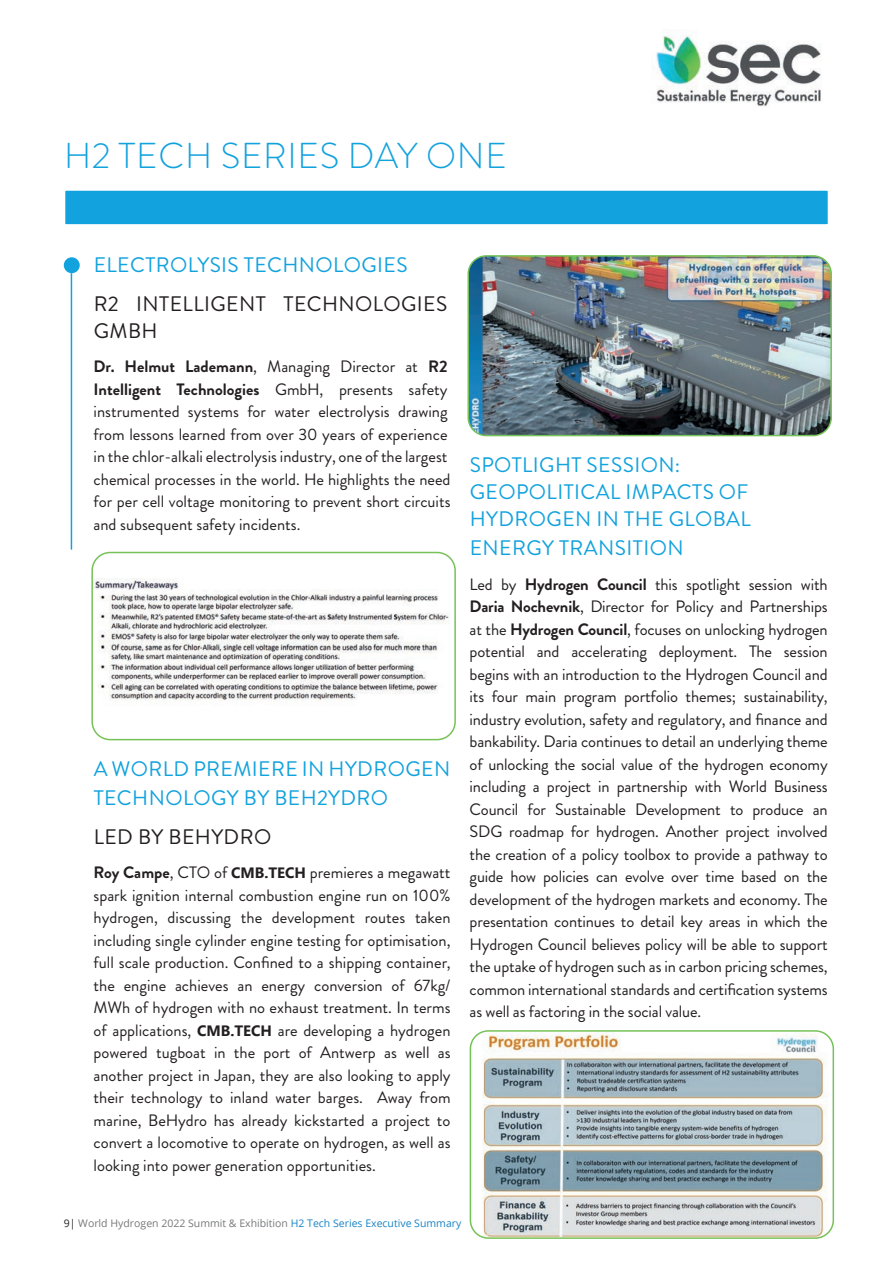
<style>
.page{position:relative;width:893px;height:1263px;background:#fff}
.page>*{position:absolute;margin:0;border:0;box-sizing:border-box;transform-origin:0 0}
.t1{font:300 36px "Brandon Grotesque";letter-spacing:.02em;color:#12a2dd}
.t2{font:21px/27.6px "Brandon Grotesque";letter-spacing:.02em;color:#12a2dd}
.t3{font:21px/27px "Brandon Grotesque";letter-spacing:.02em;color:#231f20}
.t4{font:16.5px/22.5px "Brandon Grotesque";color:#231f20;text-align:justify}
.t5{font:10.5px "Open Sans";color:#76787b}
.s1{font-weight:700}
.s2{font-family:"Segoe UI";font-weight:700;font-size:15px}
.s3{color:#231f20}
.s4{color:#1984c6}
</style>
<div class="page">
<img style="left:653px;top:35px;width:168px;height:71px">
<div style="left:65px;top:190px;width:763px;height:35px;background:#12a2dd"></div>
<div style="left:64px;top:189px;width:765px;height:37px;border:2px solid #fff"></div>
<hr style="left:71px;top:273px;width:1px;height:277px;background:#12a2dd">
<div style="left:64px;top:257px;width:16px;height:16px;background:#12a2dd;border-radius:50%"></div>
<img style="left:94px;top:579px;width:355px;height:122px">
<div style="left:91px;top:552px;width:365px;height:188px;border:2px solid #76c258;border-radius:18px"></div>
<img style="left:470px;top:258px;width:361px;height:178px">
<div style="left:467px;top:255px;width:365px;height:181px;border:2px solid #76c258;border-radius:18px"></div>
<img style="left:471px;top:1031px;width:362px;height:207px">
<div style="left:470px;top:1030px;width:364px;height:209px;border:2px solid #76c258;border-radius:18px"></div>
<h1 class="t1" style="left:64px;top:131px;width:444px">H2 TECH SERIES DAY ONE</h1>
<p class="t2" style="left:94px;top:251px;width:315px">ELECTROLYSIS TECHNOLOGIES</p>
<p class="t3" style="left:94px;top:290px;width:355px">R2 INTELLIGENT TECHNOLOGIES<br>GMBH</p>
<p class="t4" style="left:94px;top:356px;width:359px;text-align:left"><span class="s1">Dr. Helmut Lademann</span>, Managing Director at <span class="s1">R2<br>Intelligent Technologies</span> GmbH, presents safety instrumented systems for water electrolysis drawing from lessons learned from over 30 years of experience in the chlor-alkali electrolysis industry, one of the largest chemical processes in the world. He highlights the need for per cell voltage monitoring to prevent short circuits and subsequent safety incidents.</p>
<p class="t2" style="left:94px;top:754px;width:358px;line-height:28.8px">A WORLD PREMIERE IN HYDROGEN<br>TECHNOLOGY BY BEH2YDRO</p>
<p class="t3" style="left:94px;top:823px;width:179px">LED BY BEHYDRO</p>
<p class="t4" style="left:94px;top:861px;width:359px"><span class="s1">Roy Campe</span>, CTO of <span class="s2">CMB.TECH</span> premieres a megawatt spark ignition internal combustion engine run on 100% hydrogen, discussing the development routes taken including single cylinder engine testing for optimisation, full scale production. Confined to a shipping container, the engine achieves an energy conversion of 67kg/ MWh of hydrogen with no exhaust treatment. In terms of applications, <span class="s2">CMB.TECH</span> are developing a hydrogen powered tugboat in the port of Antwerp as well as another project in Japan, they are also looking to apply their technology to inland water barges. Away from marine, BeHydro has already kickstarted a project to convert a locomotive to operate on hydrogen, as well as looking into power generation opportunities.</p>
<p class="t2" style="left:470px;top:452px;width:283px">SPOTLIGHT SESSION:<br>GEOPOLITICAL IMPACTS OF<br>HYDROGEN IN THE GLOBAL<br>ENERGY TRANSITION</p>
<p class="t4" style="left:470px;top:573px;width:360px">Led by <span class="s1">Hydrogen Council</span> this spotlight session with <span class="s1">Daria Nochevnik</span>, Director for Policy and Partnerships at the <span class="s1">Hydrogen Council</span>, focuses on unlocking hydrogen potential and accelerating deployment. The session begins with an introduction to the Hydrogen Council and its four main program portfolio themes; sustainability, industry evolution, safety and regulatory, and finance and bankability. Daria continues to detail an underlying theme of unlocking the social value of the hydrogen economy including a project in partnership with World Business Council for Sustainable Development to produce an SDG roadmap for hydrogen. Another project involved the creation of a policy toolbox to provide a pathway to guide how policies can evolve over time based on the development of the hydrogen markets and economy. The presentation continues to detail key areas in which the Hydrogen Council believes policy will be able to support the uptake of hydrogen such as in carbon pricing schemes, common international standards and certification systems as well as factoring in the social value.</p>
<p class="t5" style="left:64px;top:1216px;width:399px"><span class="s3">9|</span> World Hydrogen 2022 Summit &amp; Exhibition <span class="s4">H2 Tech Series Executive Summary</span></p>
</div>
